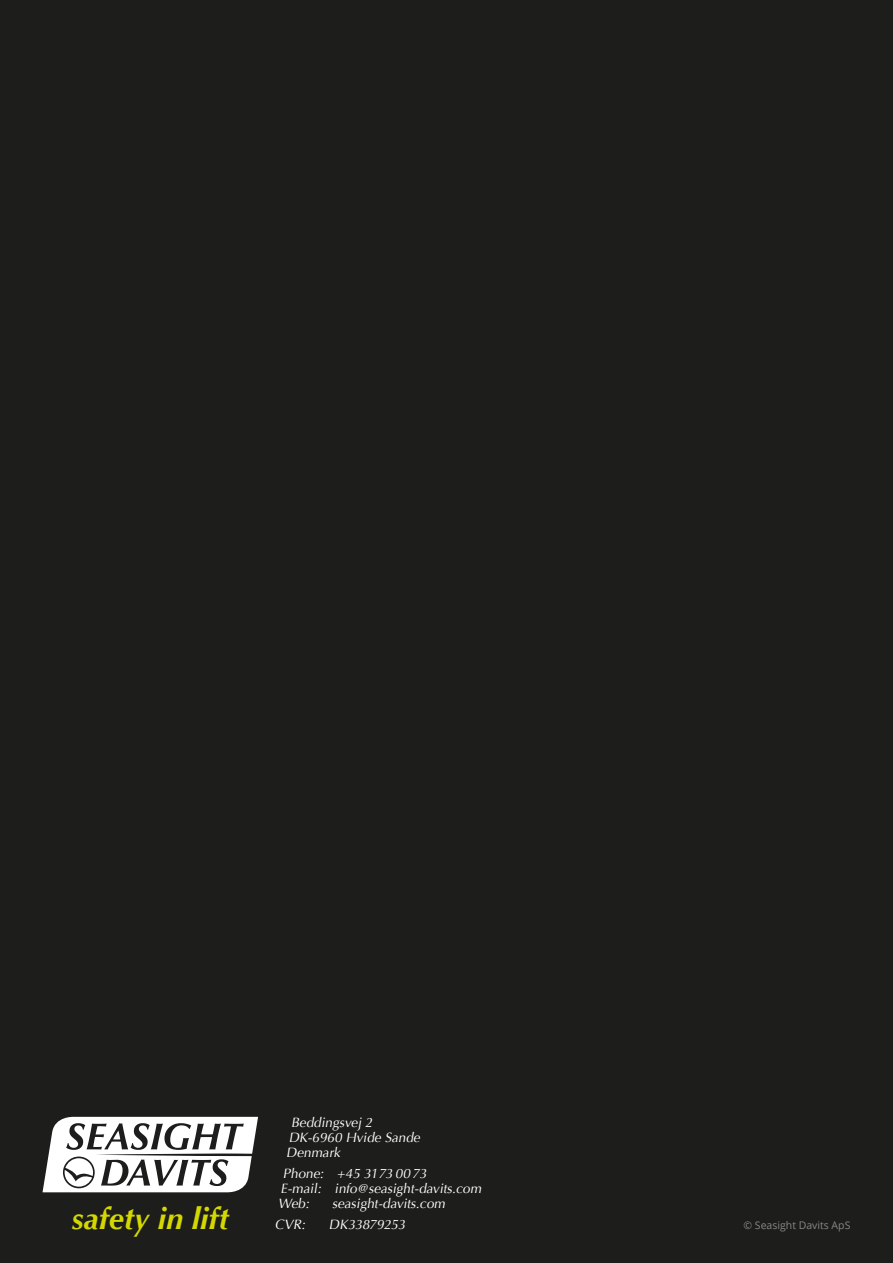
<style>
.page{position:relative;width:893px;height:1263px;background:#1d1d1b}
.page>*{position:absolute;margin:0;border:0;box-sizing:border-box;transform-origin:0 0}
.t1{font:italic 700 30.45px "Optima";color:#d4d800}
.t2{font:italic 13.5px "Optima";color:#fff}
.indhold{font:10.5px "Open Sans";color:#878787}
</style>
<div class="page">
<svg style="left:43px;top:1116px;width:215px;height:77px"></svg>
<p class="t1" style="left:72px;top:1201px;width:159px">safety in lift</p>
<p class="t2" style="left:291px;top:1114px;width:86px">Beddingsvej 2</p>
<p class="t2" style="left:289px;top:1129px;width:135px">DK-6960 Hvide Sande</p>
<p class="t2" style="left:286px;top:1144px;width:58px">Denmark</p>
<p class="t2" style="left:283px;top:1165px;width:148px">Phone: +45 317300 73</p>
<p class="t2" style="left:281px;top:1180px;width:205px">E-mail: info@seasight-davits.com</p>
<p class="t2" style="left:278px;top:1195px;width:35px">Web:</p>
<p class="t2" style="left:332px;top:1195px;width:117px">seasight-davits.com</p>
<p class="t2" style="left:275px;top:1216px;width:34px">CVR:</p>
<p class="t2" style="left:329px;top:1216px;width:81px">DK33879253</p>
<p class="indhold" style="left:743px;top:1217px;width:108px">© Seasight Davits ApS</p>
</div>
